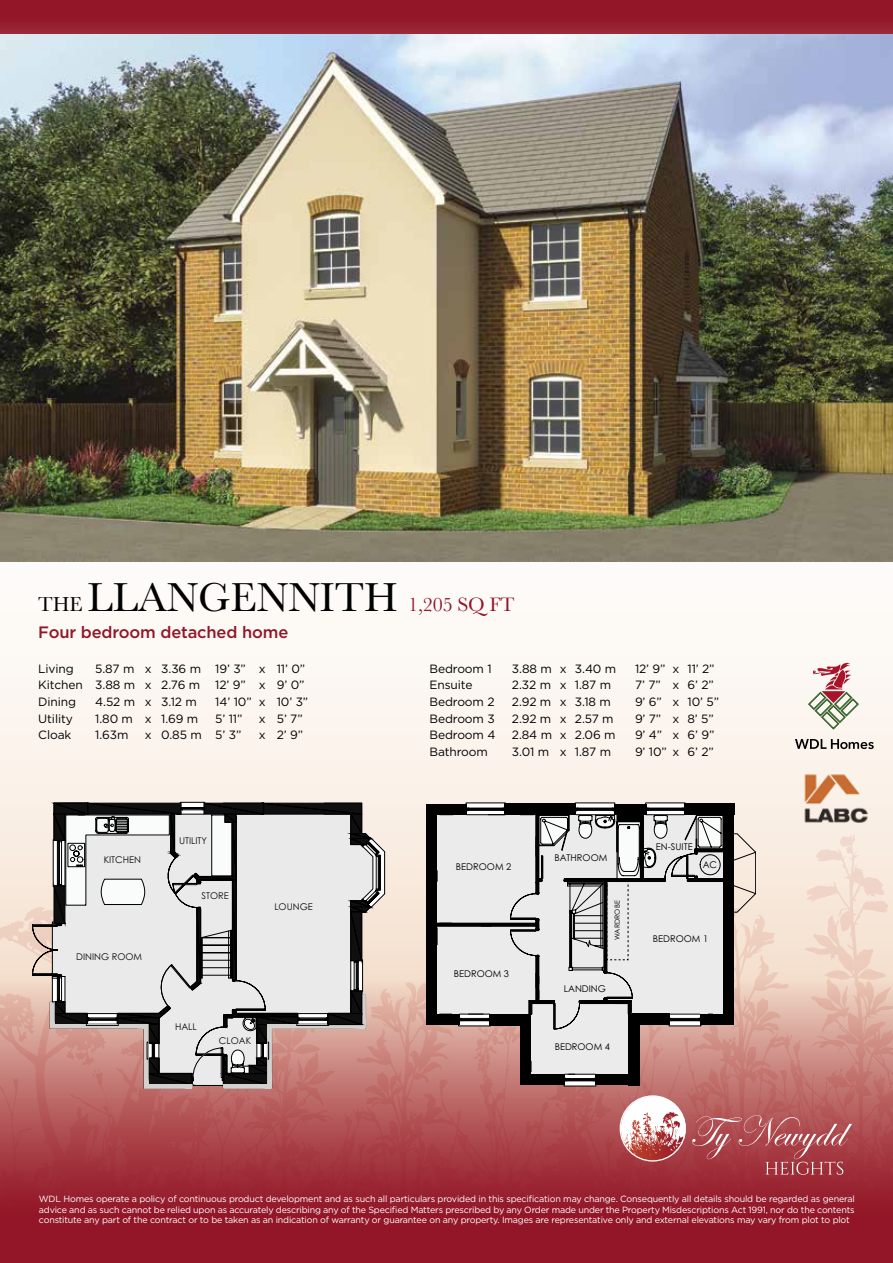
<style>
.page{position:relative;width:893px;height:1263px;background:#fcf7f3}
.page>*{position:absolute;margin:0;border:0;box-sizing:border-box;transform-origin:0 0}
.t1{font:42px "Baskerville";color:#000}
.t2{font:700 37.2px "Century Gothic";color:#0f0f0f}
.t3{font:18.6px "Century Gothic";color:#0f0f0f}
.t4{font:500 16.5px "Gotham";letter-spacing:-.01em;color:#921627}
.t5{font:12px/16.5px "Gotham";letter-spacing:-.01em;color:#000}
.t6{font:9.3px "Century Gothic";color:#000}
.t7{font:9.3px "Century Gothic";color:#0f0f0f}
.t8{font:9px/10.5px "Gotham";letter-spacing:-.02em;color:#fff;text-align:justify}
.t9{font:7.05px "Century Gothic";color:#000}
.s1{font-size:21px}
.s2{font-size:20.25px;color:#921627}
</style>
<div class="page">
<svg style="left:0;top:0;width:893px;height:34px;background:#941b2b"></svg>
<img style="left:0;top:34px;width:893px;height:527px">
<img style="left:796px;top:774px;width:76px;height:28px">
<svg style="left:808px;top:662px;width:51px;height:68px"></svg>
<svg style="left:795px;top:739px;width:79px;height:10px"></svg>
<svg style="left:0;top:802px;width:893px;height:461px;background:#bb898a"></svg>
<h1 class="t1" style="left:38px;top:570px;width:478px"><span class="s1">THE</span> LLANGENNITH <span class="s2">1,205 SQ FT</span></h1>
<h3 class="t4" style="left:38px;top:622px;width:252px">Four bedroom detached home</h3>
<h3 class="t5" style="left:38px;top:660px;width:37px">Living</h3>
<h3 class="t5" style="left:38px;top:660px;width:268px;text-indent:57px">5.87 m x 3.36 m 19’ 3” x 11’ 0”<br>Kitchen 3.88 m x 2.76 m</h3>
<h3 class="t5" style="left:215px;top:677px;width:91px">12’ 9” x 9’ 0”</h3>
<h2 class="t2" style="left:2px;top:686px;width:221px">e Llangenith</h2>
<h2 class="t2" style="left:25px;top:686px;width:259px">The Llangenith</h2>
<h3 class="t5" style="left:38px;top:693px;width:39px">Dining</h3>
<h3 class="t5" style="left:95px;top:693px;width:103px">4.52 m x 3.12 m</h3>
<h3 class="t5" style="left:215px;top:693px;width:95px">14’ 10” x 10’ 3”</h3>
<h3 class="t5" style="left:38px;top:710px;width:36px">Utility</h3>
<h3 class="t5" style="left:95px;top:710px;width:105px">1.80 m x 1.69 m</h3>
<h3 class="t5" style="left:215px;top:710px;width:29px">5’ 11”</h3>
<h3 class="t5" style="left:259px;top:710px;width:45px">x 5’ 7”</h3>
<h3 class="t5" style="left:38px;top:726px;width:35px">Cloak</h3>
<h3 class="t5" style="left:95px;top:726px;width:35px">1.63m</h3>
<h3 class="t5" style="left:145px;top:726px;width:98px">x 0.85 m 5’ 3”</h3>
<h3 class="t5" style="left:259px;top:726px;width:46px">x 2’ 9”</h3>
<h3 class="t3" style="left:24px;top:727px;width:67px">Render</h3>
<p class="t7" style="left:104px;top:854px;width:39px">KITCHEN</p>
<p class="t7" style="left:76px;top:951px;width:67px">DINING ROOM</p>
<p class="t7" style="left:179px;top:835px;width:30px">UTILITY</p>
<p class="t7" style="left:201px;top:889px;width:29px">STORE</p>
<p class="t7" style="left:274px;top:901px;width:40px">LOUNGE</p>
<p class="t7" style="left:175px;top:1021px;width:23px">HALL</p>
<p class="t7" style="left:219px;top:1035px;width:34px">CLOAK</p>
<h3 class="t5" style="left:429px;top:660px;width:64px">Bedroom 1</h3>
<h3 class="t5" style="left:512px;top:660px;width:106px">3.88 m x 3.40 m</h3>
<h3 class="t5" style="left:635px;top:660px;width:81px">12’ 9” x 11’ 2”</h3>
<h3 class="t5" style="left:429px;top:677px;width:45px">Ensuite</h3>
<h3 class="t5" style="left:512px;top:677px;width:101px">2.32 m x 1.87 m</h3>
<h3 class="t5" style="left:635px;top:677px;width:80px">7’ 7” x 6’ 2”</h3>
<h3 class="t5" style="left:429px;top:693px;width:67px">Bedroom 2</h3>
<h3 class="t5" style="left:512px;top:693px;width:100px">2.92 m x 3.18 m</h3>
<h3 class="t5" style="left:635px;top:693px;width:85px">9’ 6” x 10’ 5”</h3>
<h3 class="t5" style="left:429px;top:710px;width:67px">Bedroom 3</h3>
<h3 class="t5" style="left:512px;top:710px;width:103px">2.92 m x 2.57 m</h3>
<h3 class="t5" style="left:635px;top:710px;width:80px">9’ 7” x 8’ 5”</h3>
<h3 class="t5" style="left:429px;top:726px;width:67px">Bedroom 4</h3>
<h3 class="t5" style="left:512px;top:726px;width:105px">2.84 m x 2.06 m</h3>
<h3 class="t5" style="left:635px;top:726px;width:81px">9’ 4” x 6’ 9”</h3>
<h3 class="t5" style="left:429px;top:743px;width:60px">Bathroom</h3>
<h3 class="t5" style="left:512px;top:743px;width:101px">3.01 m x 1.87 m</h3>
<h3 class="t5" style="left:635px;top:743px;width:80px">9’ 10” x 6’ 2”</h3>
<p class="t6" style="left:456px;top:861px;width:57px">BEDROOM 2</p>
<p class="t6" style="left:454px;top:968px;width:57px">BEDROOM 3</p>
<p class="t6" style="left:554px;top:852px;width:54px">BATHROOM</p>
<p class="t9" style="left:613px;top:940px;width:41px;rotate:-90deg">WARDROBE</p>
<p class="t6" style="left:564px;top:982px;width:44px">LANDING</p>
<p class="t6" style="left:555px;top:1041px;width:57px">BEDROOM 4</p>
<p class="t6" style="left:656px;top:841px;width:38px">EN-SUITE</p>
<p class="t6" style="left:703px;top:859px;width:16px">AC</p>
<p class="t6" style="left:653px;top:933px;width:57px">BEDROOM 1</p>
<p class="t8" style="left:39px;top:1193px;width:817px">WDL Homes operate a policy of continuous product development and as such all particulars provided in this specification may change. Consequently all details should be regarded as general advice and as such cannot be relied upon as accurately describing any of the Specified Matters prescribed by any Order made under the Property Misdescriptions Act 1991, nor do the contents constitute any part of the contract or to be taken as an indication of warranty or guarantee on any property. Images are representative only and external elevations may vary from plot to plot</p>
</div>
